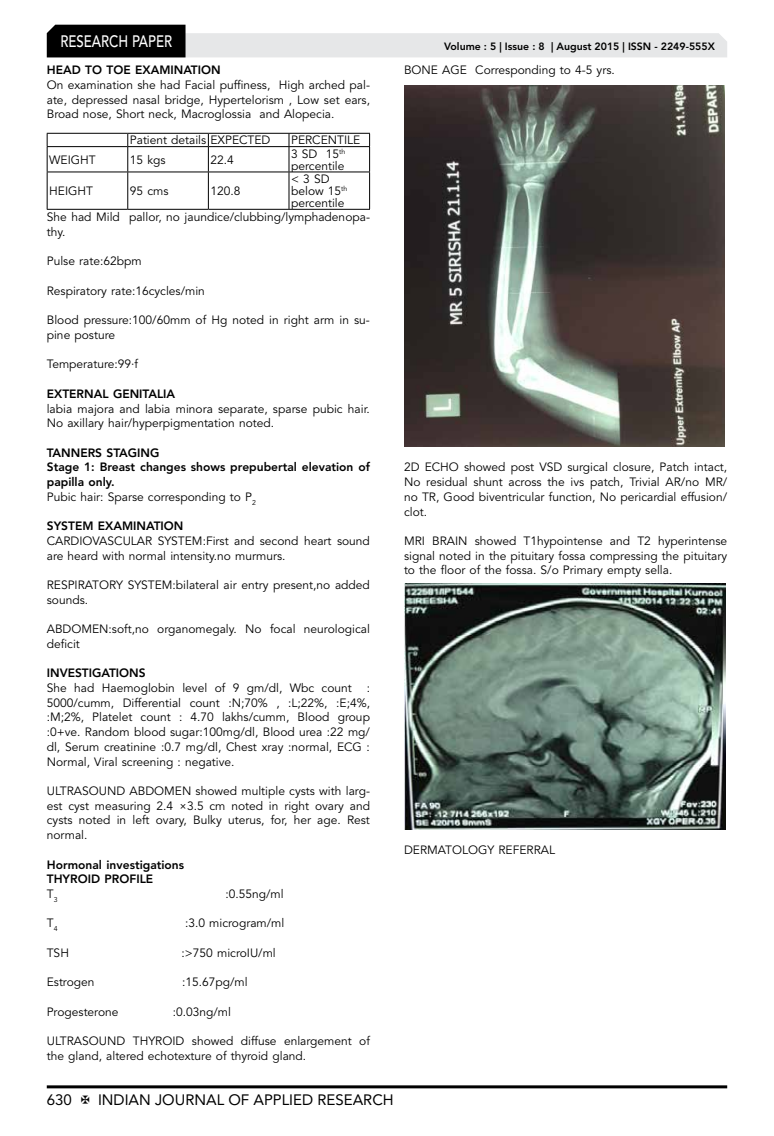
<style>
.page{position:relative;width:774px;height:1136px;background:#fff}
.page>*{position:absolute;margin:0;border:0;box-sizing:border-box;transform-origin:0 0}
.t1{font:500 16.5px "Avenir LT Std";color:#fff;scale:.8 1}
.t2{font:15px "Avenir LT Std";color:#000}
.t3{font:12px/14.7px "Avenir LT Std";color:#000}
.t4{font:800 12px/14.7px "Avenir LT Std";color:#000}
.t5{font:800 10.5px "Avenir LT Std";color:#000}
.s1{font-weight:400}
</style>
<div class="page">
<hr style="left:47px;top:1085px;width:680px;height:3px;background:#000">
<svg style="left:47px;top:25px;width:680px;height:32px"></svg>
<svg style="left:47px;top:133px;width:323px;height:76px"></svg>
<hr style="left:47px;top:172px;width:1px;height:37px;background:#000">
<hr style="left:369px;top:172px;width:1px;height:37px;background:#000">
<hr style="left:47px;top:209px;width:81px;height:1px;background:#000">
<hr style="left:128px;top:209px;width:80px;height:1px;background:#000">
<hr style="left:208px;top:209px;width:81px;height:1px;background:#000">
<hr style="left:289px;top:209px;width:81px;height:1px;background:#000">
<img style="left:404px;top:85px;width:320px;height:361px">
<img style="left:404px;top:583px;width:321px;height:246px">
<h1 class="t1" style="left:60px;top:32px;width:139px">RESEARCH PAPER</h1>
<p class="t4" style="left:47px;top:63px;width:175px">HEAD TO TOE EXAMINATION</p>
<p class="t3" style="left:47px;top:78px;width:325px;text-align:justify">On examination she had Facial puffiness, High arched pal&shy;ate, depressed nasal bridge, Hypertelorism , Low set ears, Broad nose, Short neck, Macroglossia and Alopecia.</p>
<p class="t3" style="left:130px;top:133px;width:142px">Patient details EXPECTED</p>
<p class="t3" style="left:291px;top:133px;width:71px">PERCENTILE</p>
<p class="t3" style="left:49px;top:153px;width:48px">WEIGHT</p>
<p class="t3" style="left:130px;top:153px;width:37px">15 kgs</p>
<p class="t3" style="left:210px;top:153px;width:25px">22.4</p>
<p class="t3" style="left:291px;top:148px;width:56px;line-height:12px">3 SD 15<sup>th </sup>percentile</p>
<p class="t3" style="left:49px;top:184px;width:45px">HEIGHT</p>
<p class="t3" style="left:130px;top:184px;width:40px">95 cms</p>
<p class="t3" style="left:210px;top:184px;width:32px">120.8</p>
<p class="t3" style="left:291px;top:173px;width:58px;line-height:12px">&lt; 3 SD below 15<sup>th </sup>percentile</p>
<p class="t3" style="left:47px;top:210px;width:325px">She had Mild pallor, no jaundice/clubbing/lymphadenopa&shy;thy.</p>
<p class="t3" style="left:47px;top:254px;width:96px">Pulse rate:62bpm</p>
<p class="t3" style="left:47px;top:284px;width:160px">Respiratory rate:16cycles/min</p>
<p class="t3" style="left:47px;top:313px;width:325px">Blood pressure:100/60mm of Hg noted in right arm in su&shy;pine posture</p>
<p class="t3" style="left:47px;top:357px;width:93px">Temperature:99·f</p>
<p class="t4" style="left:47px;top:386px;width:130px">EXTERNAL GENITALIA</p>
<p class="t3" style="left:47px;top:401px;width:325px">labia majora and labia minora separate, sparse pubic hair.<br>No axillary hair/hyperpigmentation noted.</p>
<p class="t4" style="left:47px;top:445px;width:325px">TANNERS STAGING<br>Stage 1: Breast changes shows prepubertal elevation of papilla only.<br><span class="s1">Pubic hair: Sparse corresponding to P</span><sub>2</sub></p>
<p class="t4" style="left:47px;top:518px;width:138px">SYSTEM EXAMINATION</p>
<p class="t3" style="left:47px;top:533px;width:325px">CARDIOVASCULAR SYSTEM:First and second heart sound are heard with normal intensity.no murmurs.</p>
<p class="t3" style="left:47px;top:578px;width:325px">RESPIRATORY SYSTEM:bilateral air entry present,no added sounds.</p>
<p class="t3" style="left:47px;top:622px;width:325px">ABDOMEN:soft,no organomegaly. No focal neurological deficit</p>
<p class="t4" style="left:47px;top:665px;width:100px">INVESTIGATIONS</p>
<p class="t3" style="left:47px;top:680px;width:325px;text-align:justify">She had Haemoglobin level of 9 gm/dl, Wbc count :<br>5000/cumm, Differential count :N;70% , :L;22%, :E;4%, :M;2%, Platelet count : 4.70 lakhs/cumm, Blood group :0+ve. Random blood sugar:100mg/dl, Blood urea :22 mg/ dl, Serum creatinine :0.7 mg/dl, Chest xray :normal, ECG :<br>Normal, Viral screening : negative.</p>
<p class="t3" style="left:47px;top:783px;width:325px;text-align:justify">ULTRASOUND ABDOMEN showed multiple cysts with larg&shy;est cyst measuring 2.4 ×3.5 cm noted in right ovary and cysts noted in left ovary, Bulky uterus, for, her age. Rest normal.</p>
<p class="t4" style="left:47px;top:857px;width:139px">Hormonal investigations<br>THYROID PROFILE<br><span class="s1">T</span><sub>3</sub></p>
<p class="t3" style="left:225px;top:886px;width:60px">:0.55ng/ml</p>
<p class="t3" style="left:47px;top:916px;width:12px">T<sub>4</sub></p>
<p class="t3" style="left:185px;top:916px;width:101px">:3.0 microgram/ml</p>
<p class="t3" style="left:47px;top:945px;width:24px">TSH</p>
<p class="t3" style="left:182px;top:945px;width:96px">:&gt;750 microIU/ml</p>
<p class="t3" style="left:47px;top:974px;width:49px">Estrogen</p>
<p class="t3" style="left:182px;top:974px;width:67px">:15.67pg/ml</p>
<p class="t3" style="left:47px;top:1004px;width:73px">Progesterone</p>
<p class="t3" style="left:173px;top:1004px;width:60px">:0.03ng/ml</p>
<p class="t3" style="left:47px;top:1033px;width:325px">ULTRASOUND THYROID showed diffuse enlargement of the gland, altered echotexture of thyroid gland.</p>
<p class="t5" style="left:444px;top:41px;width:272px">Volume : 5 | Issue : 8 | August 2015 | ISSN - 2249-555X</p>
<p class="t3" style="left:404px;top:63px;width:212px">BONE AGE Corresponding to 4-5 yrs.</p>
<p class="t3" style="left:404px;top:460px;width:325px;text-align:justify">2D ECHO showed post VSD surgical closure, Patch intact, No residual shunt across the ivs patch, Trivial AR/no MR/ no TR, Good biventricular function, No pericardial effusion/ clot.</p>
<p class="t3" style="left:404px;top:533px;width:325px;text-align:justify">MRI BRAIN showed T1hypointense and T2 hyperintense signal noted in the pituitary fossa compressing the pituitary to the floor of the fossa. S/o Primary empty sella.</p>
<p class="t3" style="left:404px;top:842px;width:153px">DERMATOLOGY REFERRAL</p>
<p class="t2" style="left:47px;top:1090px;width:27px">630</p>
<p class="t2" style="left:98px;top:1090px;width:297px">INDIAN JOURNAL OF APPLIED RESEARCH</p>
</div>
